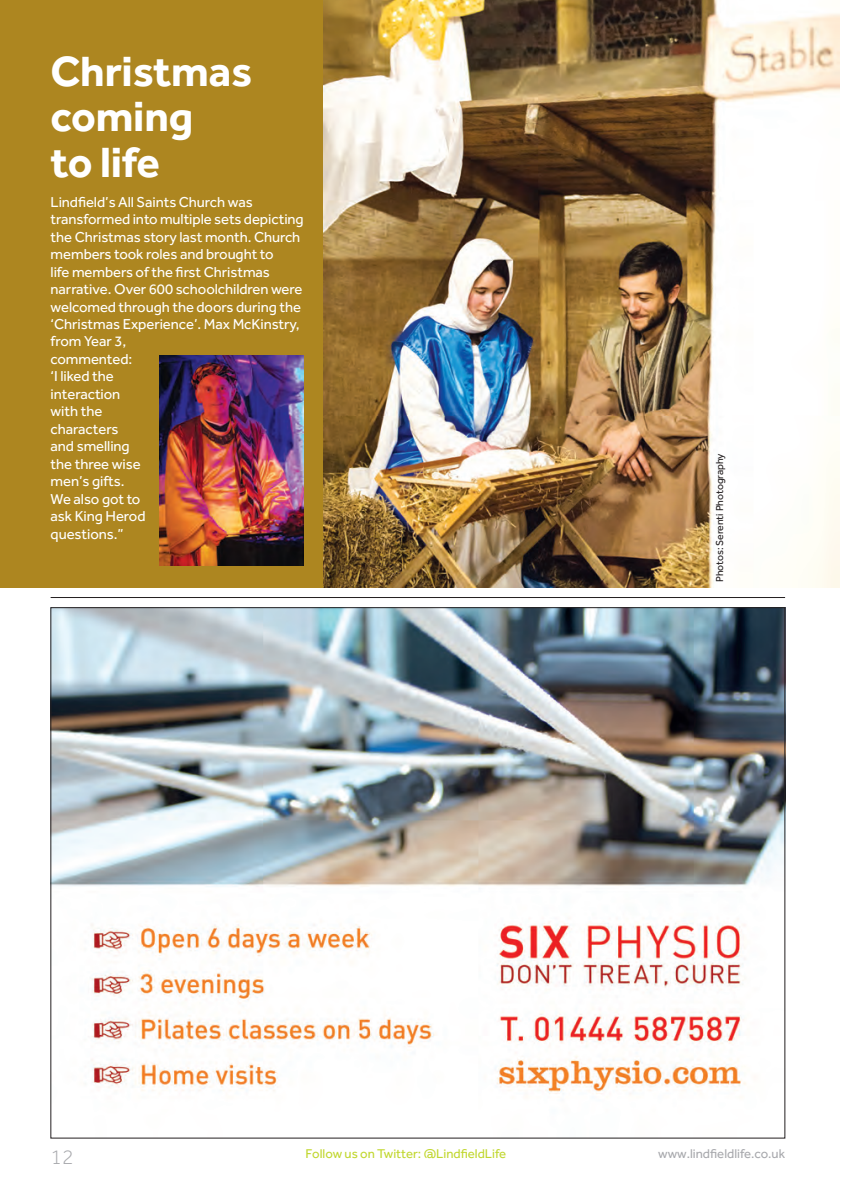
<style>
.page{position:relative;width:841px;height:1193px;background:#fff}
.page>*{position:absolute;margin:0;border:0;box-sizing:border-box;transform-origin:0 0}
.t1{font:700 43.75px/45.5px "Effra";letter-spacing:-.005em;color:#fff}
.t2{font:300 21px "Effra";color:#a8a9ad}
.t3{font:14.88px/17.5px "Effra";letter-spacing:-.005em;color:#fff}
.t4{font:13.12px "Effra";color:#c1d72f}
.t5{font:13.12px "Effra";color:#a8a9ad}
.t6{font:10.5px "Effra";letter-spacing:-.005em;color:#231f20}
</style>
<div class="page">
<div style="left:0;top:0;width:839px;height:588px;background:#ad8620"></div>
<img style="left:53px;top:609px;width:730px;height:485px">
<hr style="left:51px;top:597px;width:734px;height:1px;background:#231f20">
<img style="left:160px;top:355px;width:144px;height:210px">
<img style="left:323px;top:0;width:516px;height:588px">
<h1 class="t1" style="left:51px;top:48px;width:203px">Christmas coming<br>to life</h1>
<p class="t3" style="left:51px;top:193px;width:254px">Lindfield’s All Saints Church was transformed into multiple sets depicting the Christmas story last month. Church members took roles and brought to<br>life members of the first Christmas narrative. Over 600 schoolchildren were welcomed through the doors during the ‘Christmas Experience’. Max McKinstry, from Year 3,<br>commented:<br>‘I liked the<br>interaction<br>with the<br>characters<br>and smelling<br>the three wise<br>men’s gifts.<br>We also got to<br>ask King Herod<br>questions.”</p>
<p class="t6" style="left:713px;top:582px;width:130px;rotate:-90deg">Photos: Serenti Photography</p>
<h2 class="t2" style="left:51px;top:1145px;width:24px">12</h2>
<p class="t4" style="left:305px;top:1146px;width:202px">Follow us on Twitter: @LindfieldLife</p>
<p class="t5" style="left:658px;top:1146px;width:128px">www.lindfieldlife.co.uk</p>
</div>
